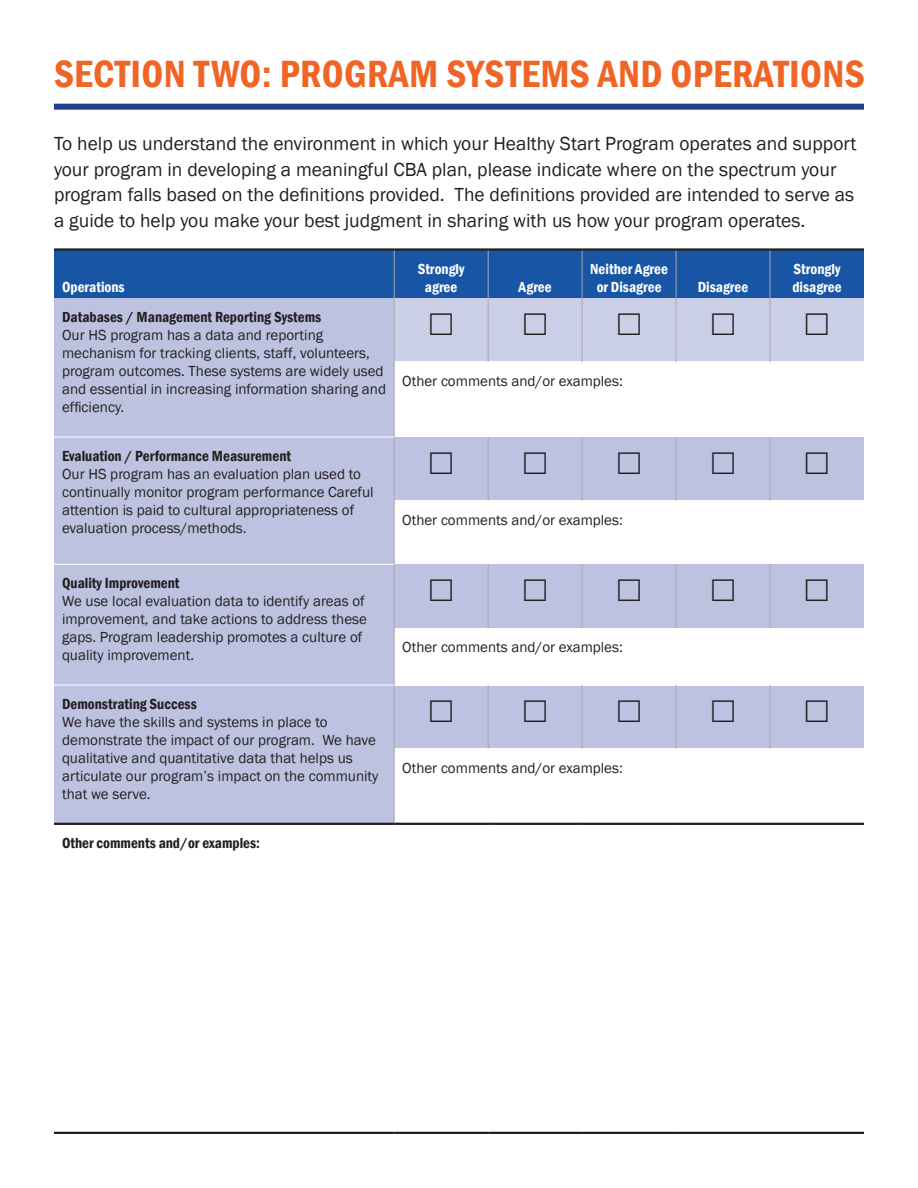
<style>
.page{position:relative;width:918px;height:1188px;background:#fff}
.page>*{position:absolute;margin:0;border:0;box-sizing:border-box;transform-origin:0 0}
.t1{font:600 condensed 39px "Franklin Gothic";letter-spacing:.01em;color:#f06425}
.body{font:19.5px/25.5px "Franklin Gothic";color:#231f20}
.t2{font:15px/18px "Franklin Gothic";color:#231f20}
.t3{font:600 condensed 15px "Franklin Gothic";color:#fff}
.t4{font:600 condensed 15px "Franklin Gothic";color:#231f20}
.s1{font-weight:600;font-stretch:condensed}
</style>
<div class="page">
<hr style="left:54px;top:1132px;width:340px;height:2px;background:#231f20">
<hr style="left:394px;top:1132px;width:94px;height:2px;background:#231f20">
<hr style="left:488px;top:1132px;width:94px;height:2px;background:#231f20">
<hr style="left:582px;top:1132px;width:94px;height:2px;background:#231f20">
<hr style="left:676px;top:1132px;width:94px;height:2px;background:#231f20">
<hr style="left:770px;top:1132px;width:94px;height:2px;background:#231f20">
<div style="left:54px;top:250px;width:340px;height:48px;background:#1855a4"></div>
<div style="left:394px;top:250px;width:94px;height:48px;background:#1855a4"></div>
<div style="left:488px;top:250px;width:94px;height:48px;background:#1855a4"></div>
<div style="left:582px;top:250px;width:94px;height:48px;background:#1855a4"></div>
<div style="left:676px;top:250px;width:94px;height:48px;background:#1855a4"></div>
<div style="left:770px;top:250px;width:94px;height:48px;background:#1855a4"></div>
<div style="left:54px;top:298px;width:340px;height:139px;background:#bdc2e1"></div>
<div style="left:54px;top:437px;width:340px;height:127px;background:#bdc2e1"></div>
<div style="left:394px;top:437px;width:94px;height:64px;background:#bdc2e1"></div>
<div style="left:488px;top:437px;width:94px;height:64px;background:#bdc2e1"></div>
<div style="left:582px;top:437px;width:94px;height:64px;background:#bdc2e1"></div>
<div style="left:676px;top:437px;width:94px;height:64px;background:#bdc2e1"></div>
<div style="left:770px;top:437px;width:94px;height:64px;background:#bdc2e1"></div>
<div style="left:54px;top:564px;width:340px;height:121px;background:#bdc2e1"></div>
<div style="left:394px;top:564px;width:94px;height:64px;background:#bdc2e1"></div>
<div style="left:488px;top:564px;width:94px;height:64px;background:#bdc2e1"></div>
<div style="left:582px;top:564px;width:94px;height:64px;background:#bdc2e1"></div>
<div style="left:676px;top:564px;width:94px;height:64px;background:#bdc2e1"></div>
<div style="left:770px;top:564px;width:94px;height:64px;background:#bdc2e1"></div>
<div style="left:54px;top:685px;width:340px;height:139px;background:#bdc2e1"></div>
<div style="left:394px;top:685px;width:94px;height:64px;background:#bdc2e1"></div>
<div style="left:488px;top:685px;width:94px;height:64px;background:#bdc2e1"></div>
<div style="left:582px;top:685px;width:94px;height:64px;background:#bdc2e1"></div>
<div style="left:676px;top:685px;width:94px;height:64px;background:#bdc2e1"></div>
<div style="left:770px;top:685px;width:94px;height:64px;background:#bdc2e1"></div>
<div style="left:394px;top:298px;width:94px;height:64px;background:#cacee7"></div>
<div style="left:488px;top:298px;width:94px;height:64px;background:#cacee7"></div>
<div style="left:582px;top:298px;width:94px;height:64px;background:#cacee7"></div>
<div style="left:676px;top:298px;width:94px;height:64px;background:#cacee7"></div>
<div style="left:770px;top:298px;width:94px;height:64px;background:#cacee7"></div>
<hr style="left:54px;top:248px;width:340px;height:3px;background:#231f20">
<hr style="left:394px;top:248px;width:94px;height:3px;background:#231f20">
<hr style="left:488px;top:248px;width:94px;height:3px;background:#231f20">
<hr style="left:582px;top:248px;width:94px;height:3px;background:#231f20">
<hr style="left:676px;top:248px;width:94px;height:3px;background:#231f20">
<hr style="left:770px;top:248px;width:94px;height:3px;background:#231f20">
<hr style="left:394px;top:251px;width:1px;height:47px;background:#a8a9ad">
<hr style="left:488px;top:251px;width:1px;height:47px;background:#a8a9ad">
<hr style="left:582px;top:251px;width:1px;height:47px;background:#a8a9ad">
<hr style="left:394px;top:298px;width:1px;height:64px;background:#a8a9ad">
<hr style="left:488px;top:298px;width:1px;height:64px;background:#a8a9ad">
<hr style="left:582px;top:298px;width:1px;height:64px;background:#a8a9ad">
<hr style="left:394px;top:362px;width:1px;height:75px;background:#a8a9ad">
<hr style="left:394px;top:437px;width:1px;height:64px;background:#a8a9ad">
<hr style="left:488px;top:437px;width:1px;height:64px;background:#a8a9ad">
<hr style="left:582px;top:437px;width:1px;height:64px;background:#a8a9ad">
<hr style="left:394px;top:501px;width:1px;height:63px;background:#a8a9ad">
<hr style="left:394px;top:564px;width:1px;height:64px;background:#a8a9ad">
<hr style="left:488px;top:564px;width:1px;height:64px;background:#a8a9ad">
<hr style="left:582px;top:564px;width:1px;height:64px;background:#a8a9ad">
<hr style="left:394px;top:628px;width:1px;height:57px;background:#a8a9ad">
<hr style="left:394px;top:685px;width:1px;height:64px;background:#a8a9ad">
<hr style="left:488px;top:685px;width:1px;height:64px;background:#a8a9ad">
<hr style="left:582px;top:685px;width:1px;height:64px;background:#a8a9ad">
<hr style="left:394px;top:749px;width:1px;height:74px;background:#a8a9ad">
<hr style="left:676px;top:251px;width:1px;height:47px;background:#a8a9ad">
<hr style="left:770px;top:251px;width:1px;height:47px;background:#a8a9ad">
<hr style="left:676px;top:298px;width:1px;height:64px;background:#a8a9ad">
<hr style="left:770px;top:298px;width:1px;height:64px;background:#a8a9ad">
<hr style="left:676px;top:437px;width:1px;height:64px;background:#a8a9ad">
<hr style="left:770px;top:437px;width:1px;height:64px;background:#a8a9ad">
<hr style="left:676px;top:564px;width:1px;height:64px;background:#a8a9ad">
<hr style="left:770px;top:564px;width:1px;height:64px;background:#a8a9ad">
<hr style="left:676px;top:685px;width:1px;height:64px;background:#a8a9ad">
<hr style="left:770px;top:685px;width:1px;height:64px;background:#a8a9ad">
<hr style="left:54px;top:437px;width:340px;height:1px;background:#fff">
<hr style="left:54px;top:564px;width:340px;height:1px;background:#fff">
<hr style="left:54px;top:685px;width:340px;height:1px;background:#fff">
<hr style="left:54px;top:823px;width:340px;height:2px;background:#231f20">
<hr style="left:394px;top:823px;width:94px;height:2px;background:#231f20">
<hr style="left:488px;top:823px;width:94px;height:2px;background:#231f20">
<hr style="left:582px;top:823px;width:94px;height:2px;background:#231f20">
<hr style="left:676px;top:823px;width:94px;height:2px;background:#231f20">
<hr style="left:770px;top:823px;width:94px;height:2px;background:#231f20">
<div style="left:54px;top:104px;width:810px;height:6px;background:#253f8e"></div>
<p class="t1" style="left:54px;top:48px;width:812px">SECTION TWO: PROGRAM SYSTEMS AND OPERATIONS</p>
<p class="body" style="left:54px;top:132px;width:804px">To help us understand the environment in which your Healthy Start Program operates and support your program in developing a meaningful CBA plan, please indicate where on the spectrum your program falls based on the definitions provided. The definitions provided are intended to serve as a guide to help you make your best judgment in sharing with us how your program operates.</p>
<p class="t3" style="left:418px;top:258px;width:48px">Strongly</p>
<p class="t3" style="left:590px;top:258px;width:79px">Neither Agree</p>
<p class="t3" style="left:794px;top:258px;width:48px">Strongly</p>
<p class="t3" style="left:62px;top:276px;width:64px">Operations</p>
<p class="t3" style="left:425px;top:276px;width:34px">agree</p>
<p class="t3" style="left:519px;top:276px;width:35px">Agree</p>
<p class="t3" style="left:597px;top:276px;width:66px">or Disagree</p>
<p class="t3" style="left:698px;top:276px;width:52px">Disagree</p>
<p class="t3" style="left:792px;top:276px;width:51px">disagree</p>
<p class="t2" style="left:62px;top:309px;width:323px"><span class="s1">Databases / Management Reporting Systems<br></span>Our HS program has a data and reporting mechanism for tracking clients, staff, volunteers, program outcomes. These systems are widely used</p>
<p class="t2" style="left:402px;top:372px;width:222px">Other comments and/or examples:</p>
<p class="t2" style="left:62px;top:381px;width:326px">and essential in increasing information sharing and efficiency.</p>
<p class="t2" style="left:62px;top:447px;width:313px"><span class="s1">Evaluation / Performance Measurement<br></span>Our HS program has an evaluation plan used to continually monitor program performance Careful attention is paid to cultural appropriateness of</p>
<p class="t2" style="left:402px;top:511px;width:222px">Other comments and/or examples:</p>
<p class="t2" style="left:62px;top:519px;width:186px">evaluation process/methods.</p>
<p class="t2" style="left:62px;top:575px;width:306px"><span class="s1">Quality Improvement<br></span>We use local evaluation data to identify areas of improvement, and take actions to address these gaps. Program leadership promotes a culture of</p>
<p class="t2" style="left:62px;top:647px;width:134px">quality improvement.</p>
<p class="t2" style="left:62px;top:695px;width:315px"><span class="s1">Demonstrating Success<br></span>We have the skills and systems in place to demonstrate the impact of our program. We have qualitative and quantitative data that helps us</p>
<p class="t2" style="left:62px;top:767px;width:318px">articulate our program’s impact on the community that we serve.</p>
<p class="t4" style="left:62px;top:833px;width:200px">Other comments and/or examples:</p>
<p class="t2" style="left:402px;top:638px;width:222px">Other comments and/or examples:</p>
<p class="t2" style="left:402px;top:759px;width:222px">Other comments and/or examples:</p>
</div>
